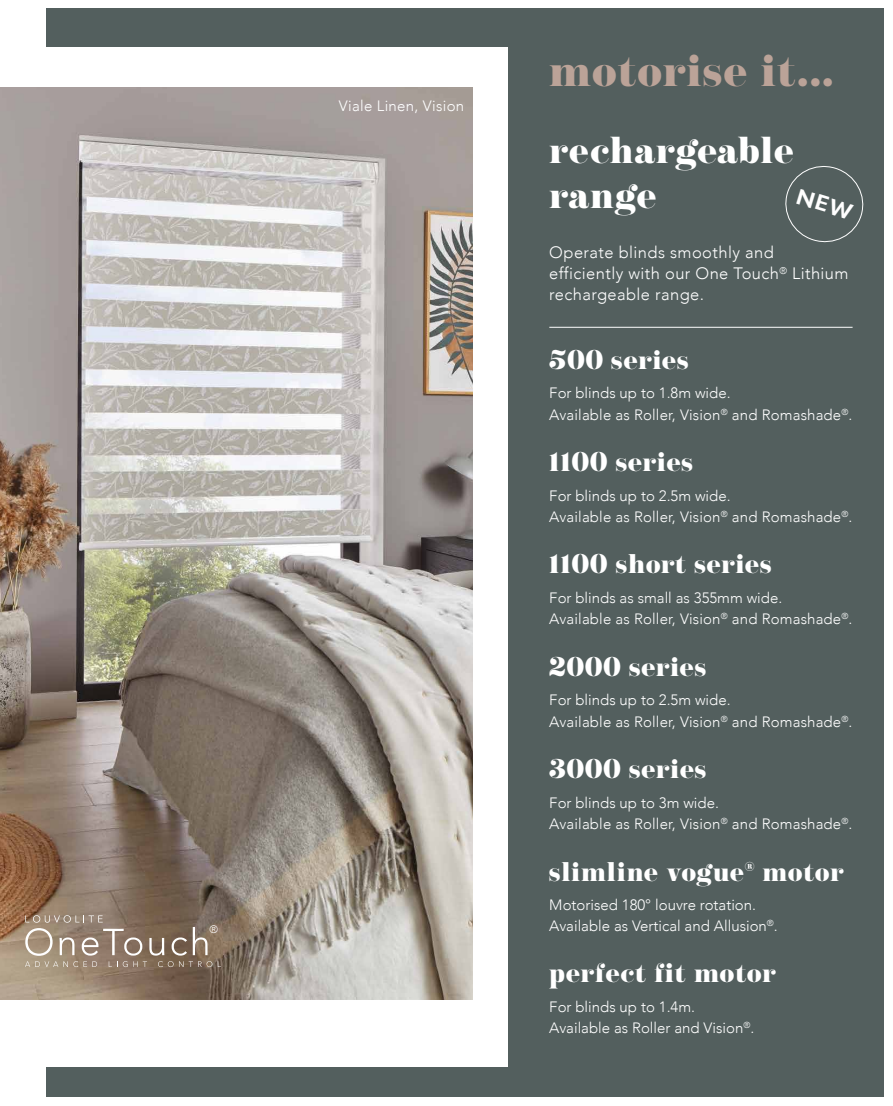
<style>
.page{position:relative;width:893px;height:1106px;background:#fff}
.page>*{position:absolute;margin:0;border:0;box-sizing:border-box;transform-origin:0 0}
.t1{font:45px "NT Josefine";letter-spacing:.03em;color:#bba398}
.t2{font:37.5px/45px "NT Josefine";letter-spacing:.02em;color:#fff}
.t3{font:27px "NT Josefine";letter-spacing:.03em;color:#fff}
.t4{font:300 16.5px/21px "Avenir";letter-spacing:.025em;color:#fff}
.t5{font:300 15px/21.6px "Avenir";letter-spacing:.005em;color:#fff}
.t6{font:300 10.8px "Avenir";color:#fff}
</style>
<div class="page">
<div style="left:47px;top:9px;width:837px;height:1088px;background:#535f5e"></div>
<div style="left:0;top:47px;width:507px;height:1020px;background:#fff"></div>
<img style="left:0;top:87px;width:473px;height:912px">
<hr style="left:549px;top:327px;width:304px;height:1px;background:#fff">
<svg style="left:25px;top:915px;width:183px;height:40px;background:#998777"></svg>
<svg style="left:25px;top:961px;width:53px;height:6px"></svg>
<svg style="left:84px;top:961px;width:13px;height:6px"></svg>
<svg style="left:109px;top:961px;width:38px;height:6px"></svg>
<svg style="left:158px;top:961px;width:54px;height:6px"></svg>
<svg style="left:218px;top:961px;width:3px;height:6px"></svg>
<svg style="left:785px;top:166px;width:79px;height:77px"></svg>
<p class="t6" style="left:210px;top:923px;width:10px">®</p>
<p class="t5" style="left:339px;top:95px;width:127px">Viale Linen, Vision</p>
<h1 class="t1" style="left:549px;top:43px;width:285px">motorise it...</h1>
<h2 class="t2" style="left:549px;top:128px;width:246px">rechargeable range</h2>
<p class="t4" style="left:549px;top:242px;width:301px">Operate blinds smoothly and efficiently with our One Touch<sup>®</sup> Lithium rechargeable range.</p>
<h3 class="t3" style="left:549px;top:343px;width:141px">500 series</h3>
<p class="t5" style="left:549px;top:382px;width:305px">For blinds up to 1.8m wide.<br>Available as Roller, Vision<sup>®</sup> and Romashade<sup>®</sup>.</p>
<h3 class="t3" style="left:549px;top:445px;width:145px">1100 series</h3>
<p class="t5" style="left:549px;top:485px;width:305px;line-height:21px">For blinds up to 2.5m wide.<br>Available as Roller, Vision<sup>®</sup> and Romashade<sup>®</sup>.</p>
<h3 class="t3" style="left:549px;top:547px;width:224px">1100 short series</h3>
<p class="t5" style="left:549px;top:587px;width:305px">For blinds as small as 355mm wide.<br>Available as Roller, Vision<sup>®</sup> and Romashade<sup>®</sup>.</p>
<h3 class="t3" style="left:549px;top:650px;width:158px">2000 series</h3>
<p class="t5" style="left:549px;top:689px;width:305px">For blinds up to 2.5m wide.<br>Available as Roller, Vision<sup>®</sup> and Romashade<sup>®</sup>.</p>
<h3 class="t3" style="left:549px;top:752px;width:158px">3000 series</h3>
<p class="t5" style="left:549px;top:792px;width:305px">For blinds up to 3m wide.<br>Available as Roller, Vision<sup>®</sup> and Romashade<sup>®</sup>.</p>
<h3 class="t3" style="left:549px;top:855px;width:296px">slimline vogue<sup>®</sup> motor</h3>
<p class="t5" style="left:549px;top:894px;width:230px;line-height:21px">Motorised 180° louvre rotation.<br>Available as Vertical and Allusion<sup>®</sup>.</p>
<h3 class="t3" style="left:549px;top:956px;width:228px">perfect fit motor</h3>
<p class="t5" style="left:549px;top:996px;width:206px;line-height:21px">For blinds up to 1.4m.<br>Available as Roller and Vision<sup>®</sup>.</p>
</div>
